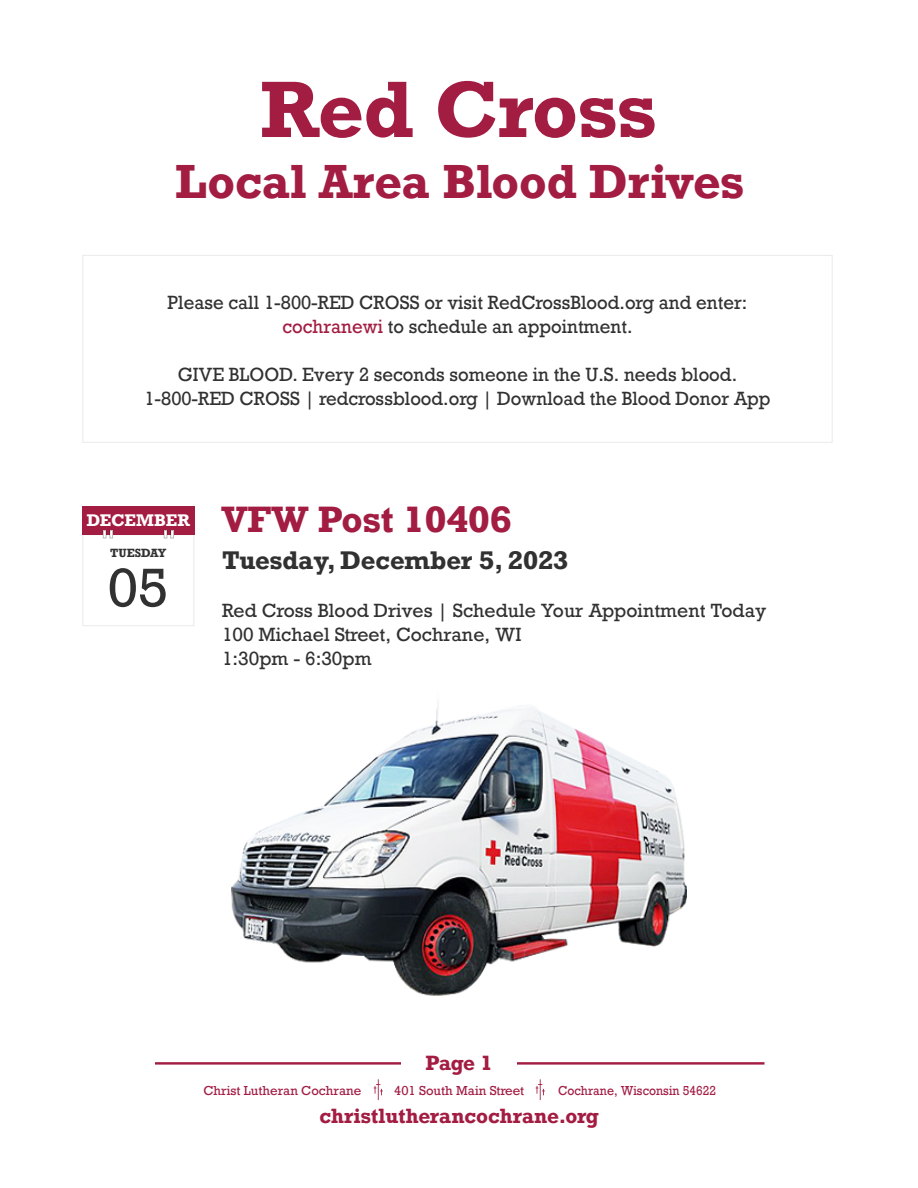
<style>
.page{position:relative;width:918px;height:1188px;background:#fff}
.page>*{position:absolute;margin:0;border:0;box-sizing:border-box;transform-origin:0 0}
.t1{font:700 75px "Rockwell";color:#a31c42}
.t2{font:51.45px "Rockwell";color:#303130}
.t3{font:700 45px "Rockwell";color:#a31c42}
.t4{font:700 34.5px "Rockwell";color:#a31c42}
.t5{font:700 24px "Rockwell";color:#303130}
.t6{font:700 19.5px "Rockwell";letter-spacing:-.005em;color:#a31c42}
.t7{font:18px "Rockwell";color:#303130;scale:.96 1}
.t8{font:18px "Rockwell";color:#303130}
.t9{font:700 15.9px "Rockwell";color:#fff}
.t10{font:12.3px "Rockwell";color:#a31c42}
.t11{font:12.3px "Rockwell";color:#a31c42;scale:.93 1}
.t12{font:700 11.25px "Rockwell";letter-spacing:-.01em;color:#303130}
.s1{color:#a31c42}
</style>
<div class="page">
<svg style="left:373px;top:1079px;width:10px;height:21px"></svg>
<svg style="left:535px;top:1079px;width:10px;height:21px"></svg>
<hr style="left:155px;top:1062px;width:609px;height:3px;background:#a31c42">
<div style="left:401px;top:1052px;width:116px;height:21px;background:#fff"></div>
<div style="left:82px;top:506px;width:112px;height:29px;background:#a31c42"></div>
<svg style="left:164px;top:530px;width:10px;height:8px"></svg>
<svg style="left:103px;top:530px;width:10px;height:8px"></svg>
<img style="left:232px;top:703px;width:454px;height:292px">
<p class="t1" style="left:260px;top:61px;width:398px">Red Cross</p>
<p class="t3" style="left:175px;top:152px;width:570px">Local Area Blood Drives</p>
<p class="t7" style="left:168px;top:291px;width:605px">Please call 1-800-RED CROSS or visit RedCrossBlood.org and enter:</p>
<p class="t7" style="left:282px;top:315px;width:366px"><span class="s1">cochranewi</span> to schedule an appointment.</p>
<p class="t7" style="left:178px;top:363px;width:584px">GIVE BLOOD. Every 2 seconds someone in the U.S. needs blood.</p>
<p class="t7" style="left:144px;top:387px;width:654px">1-800-RED CROSS | redcrossblood.org | Download the Blood Donor App</p>
<p class="t9" style="left:87px;top:510px;width:105px">DECEMBER</p>
<p class="t12" style="left:110px;top:546px;width:58px">TUESDAY</p>
<p class="t2" style="left:108px;top:556px;width:62px">05</p>
<p class="t4" style="left:221px;top:497px;width:292px">VFW Post 10406</p>
<p class="t5" style="left:222px;top:544px;width:348px">Tuesday, December 5, 2023</p>
<p class="t8" style="left:222px;top:599px;width:546px">Red Cross Blood Drives | Schedule Your Appointment Today</p>
<p class="t8" style="left:222px;top:623px;width:301px">100 Michael Street, Cochrane, WI</p>
<p class="t8" style="left:222px;top:647px;width:151px">1:30pm - 6:30pm</p>
<p class="t6" style="left:426px;top:1050px;width:69px">Page 1</p>
<p class="t10" style="left:203px;top:1083px;width:159px">Christ Lutheran Cochrane</p>
<p class="t10" style="left:394px;top:1083px;width:132px">401 South Main Street</p>
<p class="t11" style="left:558px;top:1083px;width:171px">Cochrane, Wisconsin 54622</p>
<p class="t6" style="left:319px;top:1103px;width:281px">christlutherancochrane.org</p>
</div>
